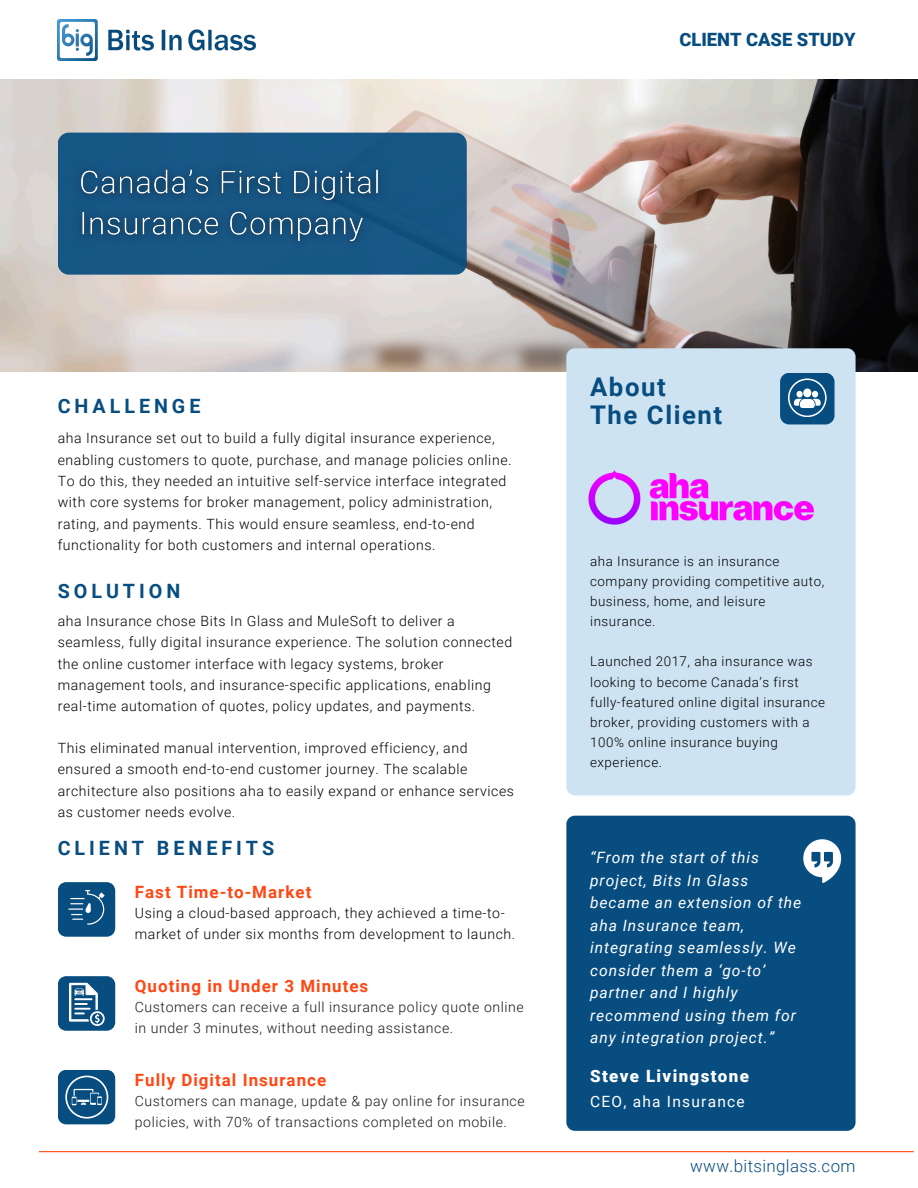
<style>
.page{position:relative;width:918px;height:1188px;background:#fff}
.page>*{position:absolute;margin:0;border:0;box-sizing:border-box;transform-origin:0 0}
.t1{font:700 25.8px/28.2px "Roboto";letter-spacing:.06em;color:#084d80}
.t2{font:700 19.8px "Roboto";letter-spacing:.2em;color:#084d80}
.t3{font:900 18.3px "Roboto";color:#084d80}
.t4{font:700 16.95px "Roboto";letter-spacing:.06em;color:#ff4713}
.t5{font:300 16.95px "Roboto";letter-spacing:.02em;color:#084d80}
.t6{font:900 16.95px "Roboto";letter-spacing:.08em;color:#fff}
.t7{font:italic 15.6px/22.5px "Roboto";letter-spacing:.06em;color:#fff}
.t8{font:15.45px "Roboto";letter-spacing:.08em;color:#fff}
.t9{font:300 14.1px/21.1px "Roboto";letter-spacing:.04em;color:#000}
.t10{font:300 14.1px/21.3px "Roboto";letter-spacing:.04em;color:#191919}
.t11{font:300 13.35px/20.1px "Roboto";letter-spacing:.04em;color:#000}
</style>
<div class="page">
<img style="left:0;top:80px;width:918px;height:292px">
<div style="left:566px;top:348px;width:290px;height:447px;background:#cee3f2;border-radius:8px"></div>
<div style="left:566px;top:816px;width:290px;height:315px;background:#084d80;border-radius:8px"></div>
<img style="left:58px;top:20px;width:198px;height:40px">
<hr style="left:39px;top:1151px;width:875px;height:1px;background:#ff4713">
<div style="left:780px;top:373px;width:55px;height:51px;background:#084d80;border-radius:9px"></div>
<svg style="left:788px;top:378px;width:38px;height:39px"></svg>
<svg style="left:58px;top:882px;width:57px;height:55px;background:#1e5c8b"></svg>
<svg style="left:803px;top:839px;width:38px;height:44px"></svg>
<div style="left:58px;top:133px;width:409px;height:142px;background:#175685;border-radius:11px"></div>
<img style="left:588px;top:470px;width:227px;height:55px">
<svg style="left:58px;top:976px;width:57px;height:55px;background:#387099"></svg>
<svg style="left:58px;top:1070px;width:57px;height:54px;background:#276390"></svg>
<img style="left:79px;top:169px;width:302px;height:73px">
<h3 class="t3" style="left:679px;top:29px;width:178px">CLIENT CASE STUDY</h3>
<h3 class="t2" style="left:58px;top:394px;width:144px">CHALLENGE</h3>
<p class="t9" style="left:58px;top:428px;width:455px">aha Insurance set out to build a fully digital insurance experience, enabling customers to quote, purchase, and manage policies online.<br>To do this, they needed an intuitive self-service interface integrated with core systems for broker management, policy administration, rating, and payments. This would ensure seamless, end-to-end functionality for both customers and internal operations.</p>
<p class="t2" style="left:58px;top:580px;width:124px">SOLUTION</p>
<p class="t9" style="left:58px;top:611px;width:456px">aha Insurance chose Bits In Glass and MuleSoft to deliver a seamless, fully digital insurance experience. The solution connected the online customer interface with legacy systems, broker management tools, and insurance-specific applications, enabling real-time automation of quotes, policy updates, and payments.</p>
<p class="t9" style="left:58px;top:738px;width:458px">This eliminated manual intervention, improved efficiency, and ensured a smooth end-to-end customer journey. The scalable architecture also positions aha to easily expand or enhance services as customer needs evolve.</p>
<h4 class="t2" style="left:58px;top:837px;width:218px">CLIENT BENEFITS</h4>
<p class="t4" style="left:135px;top:882px;width:178px">Fast Time-to-Market</p>
<p class="t9" style="left:135px;top:902px;width:382px">Using a cloud-based approach, they achieved a time-to&shy;market of under six months from development to launch.</p>
<h5 class="t4" style="left:135px;top:976px;width:235px">Quoting in Under 3 Minutes</h5>
<p class="t10" style="left:135px;top:996px;width:391px">Customers can receive a full insurance policy quote online in under 3 minutes, without needing assistance.</p>
<h3 class="t4" style="left:135px;top:1070px;width:193px">Fully Digital Insurance</h3>
<h4 class="t10" style="left:135px;top:1090px;width:391px">Customers can manage, update &amp; pay online for insurance policies, with 70% of transactions completed on mobile.</h4>
<h2 class="t1" style="left:590px;top:373px;width:134px">About<br>The Client</h2>
<p class="t11" style="left:590px;top:551px;width:236px">aha Insurance is an insurance company providing competitive auto, business, home, and leisure insurance.</p>
<h4 class="t11" style="left:590px;top:652px;width:237px">Launched 2017, aha insurance was looking to become Canada’s first fully-featured online digital insurance broker, providing customers with a<br>100% online insurance buying experience.</h4>
<p class="t7" style="left:590px;top:846px;width:213px">“From the start of this project, Bits In Glass became an extension of the aha Insurance team, integrating seamlessly. We consider them a ‘go-to’ partner and I highly recommend using them for any integration project.”</p>
<p class="t6" style="left:590px;top:1067px;width:160px">Steve Livingstone</p>
<p class="t8" style="left:590px;top:1093px;width:156px">CEO, aha Insurance</p>
<p class="t5" style="left:690px;top:1156px;width:167px">www.bitsinglass.com</p>
</div>
